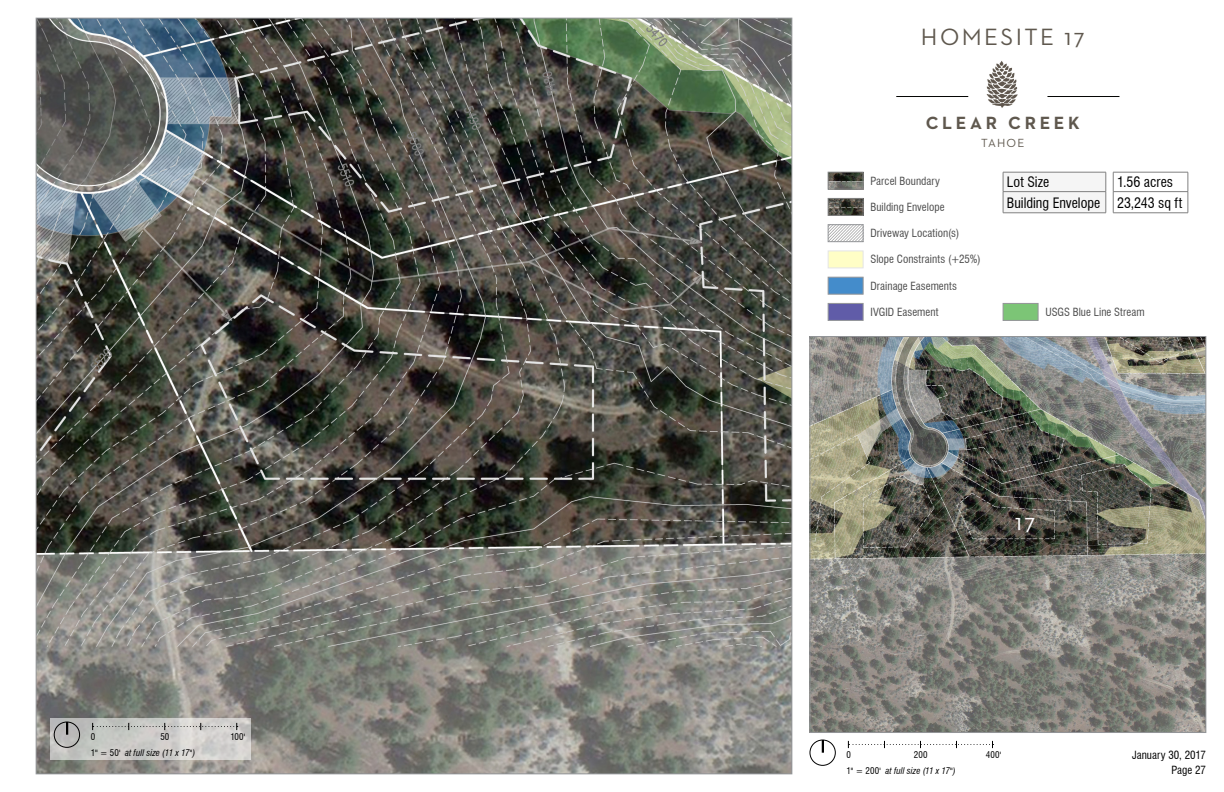
<style>
.page{position:relative;width:1224px;height:792px;background:#fff}
.page>*{position:absolute;margin:0;border:0;box-sizing:border-box;transform-origin:0 0}
.t1{font:24px "Neutraface 2 Text";letter-spacing:.1em;color:#5f584e}
.t2{font:24px "Neutraface 2 Text";color:#fff}
.t3{font:700 18px "Neutraface 2 Text";letter-spacing:.2em;color:#5f584e}
.t4{font:condensed 14px/20.3px "Swiss 721 BT";color:#000}
.t5{font:12px "Neutraface 2 Text";letter-spacing:.1em;color:#5f584e}
.t6{font:condensed 11px "Swiss 721 BT";letter-spacing:.005em;color:#4d4d4d}
.t7{font:condensed 11px/15px "Swiss 721 BT";color:#000;text-align:right}
.t8{font:italic condensed 9px "Swiss 721 BT";letter-spacing:.005em;color:#000}
.t9{font:condensed 9px "Swiss 721 BT";letter-spacing:.02em;color:#000}
.s1{font-style:normal}
</style>
<div class="page">
<img style="left:812px;top:338px;width:392px;height:393px">
<div style="left:810px;top:336px;width:396px;height:397px;border:1px solid #939598"></div>
<img style="left:38px;top:20px;width:752px;height:752px">
<svg style="left:50px;top:718px;width:200px;height:42px;background:#c9c9c6"></svg>
<img style="left:986px;top:61px;width:32px;height:47px">
<hr style="left:896px;top:96px;width:72px;height:1px;background:#040503">
<hr style="left:1047px;top:96px;width:72px;height:1px;background:#040503">
<svg style="left:1003px;top:172px;width:104px;height:41px"></svg>
<hr style="left:1003px;top:213px;width:103px;height:1px;background:#808080">
<svg style="left:848px;top:741px;width:146px;height:7px"></svg>
<div style="left:810px;top:740px;width:26px;height:26px;border:1px solid #000;border-radius:50%"></div>
<svg style="left:822px;top:740px;width:2px;height:13px"></svg>
<img style="left:830px;top:227px;width:31px;height:13px">
<div style="left:828px;top:225px;width:35px;height:17px;border:1px solid #939598"></div>
<img style="left:830px;top:200px;width:31px;height:14px">
<div style="left:828px;top:198px;width:35px;height:18px;border:1px solid #808080"></div>
<img style="left:830px;top:174px;width:31px;height:13px">
<div style="left:828px;top:172px;width:35px;height:17px;border:1px solid #808080"></div>
<div style="left:828px;top:251px;width:35px;height:17px;background:#fffec6"></div>
<div style="left:828px;top:277px;width:35px;height:17px;background:#448ccb;border:1px solid #939598"></div>
<div style="left:828px;top:303px;width:35px;height:18px;background:#605ca8;border:1px solid #939598"></div>
<div style="left:1003px;top:303px;width:35px;height:18px;background:#7cc576;border:1px solid #939598"></div>
<svg style="left:92px;top:723px;width:146px;height:7px"></svg>
<div style="left:54px;top:722px;width:26px;height:26px;border:1px solid #000;border-radius:50%"></div>
<svg style="left:66px;top:722px;width:2px;height:13px"></svg>
<hr style="left:1113px;top:172px;width:75px;height:1px;background:#808080">
<hr style="left:1113px;top:191px;width:75px;height:1px;background:#808080">
<svg style="left:1113px;top:172px;width:1px;height:41px"></svg>
<svg style="left:1188px;top:172px;width:1px;height:41px"></svg>
<hr style="left:1113px;top:213px;width:75px;height:1px;background:#808080">
<p class="t9" style="left:91px;top:731px;width:6px">0</p>
<p class="t9" style="left:160px;top:731px;width:11px">50</p>
<p class="t9" style="left:230px;top:731px;width:16px">100'</p>
<p class="t8" style="left:91px;top:747px;width:106px"><span class="s1">1" = 50'</span> at full size (11 x 17")</p>
<p class="t1" style="left:921px;top:22px;width:165px">HOMESITE 17</p>
<p class="t3" style="left:926px;top:112px;width:156px">CLEAR CREEK</p>
<p class="t5" style="left:981px;top:136px;width:45px">TAHOE</p>
<p class="t6" style="left:870px;top:174px;width:71px">Parcel Boundary</p>
<p class="t6" style="left:870px;top:201px;width:76px">Building Envelope</p>
<p class="t6" style="left:870px;top:227px;width:90px">Driveway Location(s)</p>
<p class="t4" style="left:1007px;top:172px;width:95px">Lot Size<br>Building Envelope</p>
<p class="t4" style="left:1117px;top:172px;width:57px">1.56 acres</p>
<p class="t4" style="left:1117px;top:192px;width:67px">23,243 sq ft</p>
<p class="t6" style="left:870px;top:253px;width:112px">Slope Constraints (+25%)</p>
<p class="t6" style="left:870px;top:279px;width:88px">Drainage Easements</p>
<p class="t6" style="left:870px;top:306px;width:70px">IVGID Easement</p>
<p class="t6" style="left:1045px;top:306px;width:101px">USGS Blue Line Stream</p>
<p class="t2" style="left:1015px;top:507px;width:22px">17</p>
<p class="t9" style="left:847px;top:749px;width:6px">0</p>
<p class="t9" style="left:914px;top:749px;width:15px">200</p>
<p class="t9" style="left:986px;top:749px;width:17px">400'</p>
<p class="t8" style="left:847px;top:765px;width:111px"><span class="s1">1" = 200'</span> at full size (11 x 17")</p>
<p class="t7" style="left:1132px;top:748px;width:75px">January 30, 2017<br>Page 27</p>
</div>
